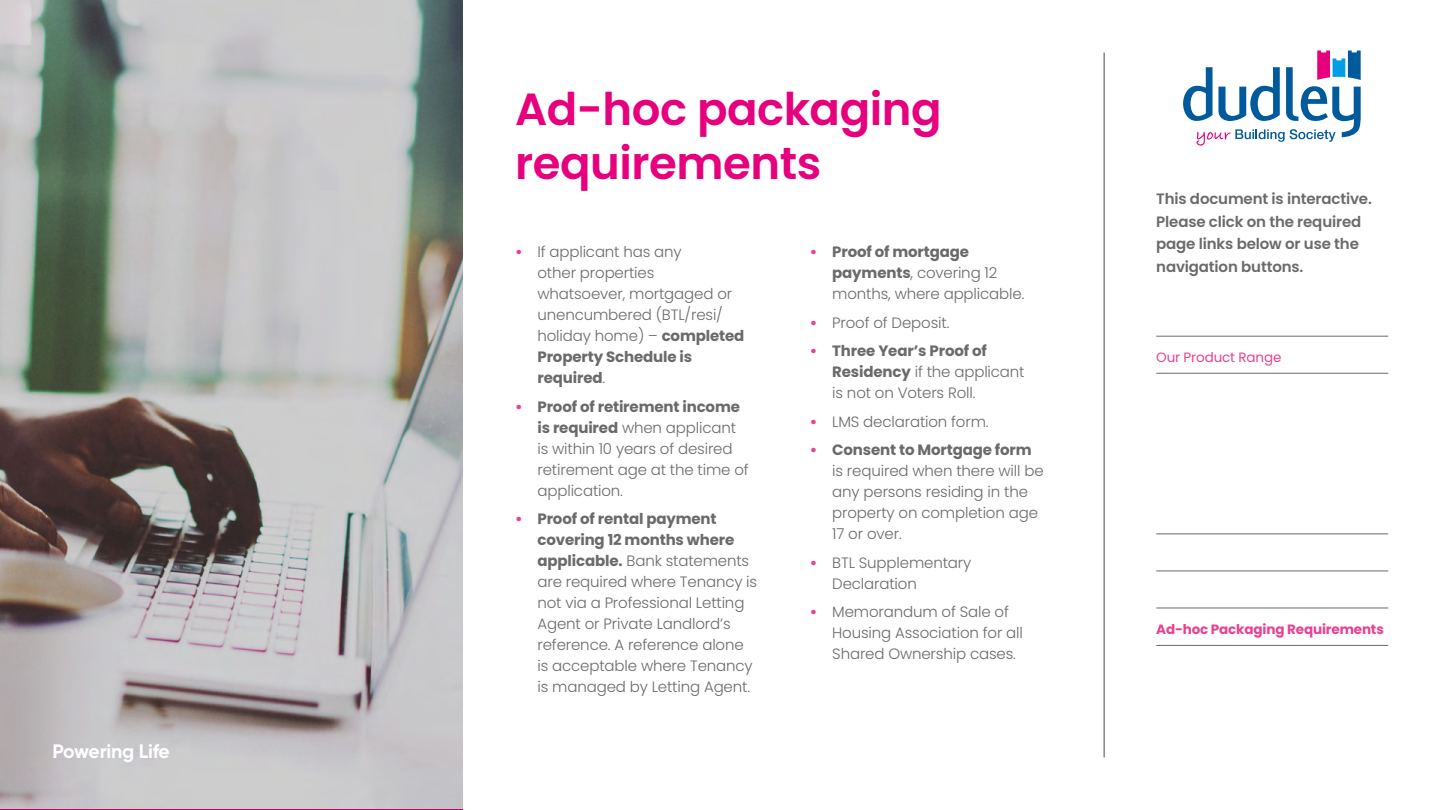
<style>
.page{position:relative;width:1440px;height:810px;background:#fff}
.page>*{position:absolute;margin:0;border:0;box-sizing:border-box;transform-origin:0 0}
.t1{font:600 45px/54px "Poppins";letter-spacing:-.01em;color:#e6007d}
.t2{font:700 19.5px "Gilroy";letter-spacing:-.01em;color:#fff}
.t3{font:300 15px/21px "Poppins";letter-spacing:-.01em;color:#6a6a69}
.t4{font:600 15px/22.5px "Poppins";letter-spacing:-.01em;color:#6a6a69}
.t5{font:700 13.5px "Poppins";letter-spacing:-.01em;color:#e94190}
.t6{font:13.5px "Poppins";letter-spacing:-.01em;color:#e94190}
.s1{font-weight:700;color:#e94190}
.s2{font-weight:700}
</style>
<div class="page">
<svg style="left:0;top:0;width:463px;height:810px;background:#a8a7a6"></svg>
<hr style="left:1104px;top:52px;width:1px;height:706px;background:#4a4a49">
<svg style="left:1183px;top:51px;width:178px;height:95px"></svg>
<hr style="left:1156px;top:336px;width:232px;height:1px;background:#6a6a69">
<hr style="left:1156px;top:534px;width:232px;height:1px;background:#6a6a69">
<hr style="left:1156px;top:373px;width:232px;height:1px;background:#6a6a69">
<hr style="left:1156px;top:571px;width:232px;height:1px;background:#6a6a69">
<hr style="left:1156px;top:608px;width:232px;height:1px;background:#6a6a69">
<hr style="left:1156px;top:645px;width:232px;height:1px;background:#6a6a69">
<h2 class="t2" style="left:52px;top:738px;width:119px">Powering Life</h2>
<h1 class="t1" style="left:515px;top:82px;width:428px">Ad-hoc packaging requirements</h1>
<p class="t3" style="left:538px;top:242px;width:208px;text-indent:-22px"><span class="s1">•</span> If applicant has any<br>other properties whatsoever, mortgaged or unencumbered (BTL/resi/ holiday home) – <span class="s2">completed<br>Property Schedule is required</span>.</p>
<p class="t3" style="left:538px;top:396px;width:213px;text-indent:-22px"><span class="s1">•</span> <span class="s2">Proof of retirement income is required</span> when applicant is within 10 years of desired retirement age at the time of application.</p>
<p class="t3" style="left:538px;top:509px;width:221px;text-indent:-22px"><span class="s1">•</span> <span class="s2">Proof of rental payment covering 12 months where applicable.</span> Bank statements are required where Tenancy is not via a Professional Letting<br>Agent or Private Landlord’s reference. A reference alone is acceptable where Tenancy is managed by Letting Agent.</p>
<p class="t3" style="left:832px;top:242px;width:194px;text-indent:-22px"><span class="s1">•</span> <span class="s2">Proof of mortgage payments</span>, covering 12 months, where applicable.</p>
<p class="t3" style="left:810px;top:312px;width:141px"><span class="s1">•</span> Proof of Deposit.</p>
<p class="t3" style="left:832px;top:341px;width:194px;text-indent:-22px"><span class="s1">•</span> <span class="s2">Three Year’s Proof of<br>Residency</span> if the applicant is not on Voters Roll.</p>
<p class="t3" style="left:810px;top:411px;width:180px"><span class="s1">•</span> LMS declaration form.</p>
<p class="t3" style="left:832px;top:440px;width:213px;text-indent:-22px"><span class="s1">•</span> <span class="s2">Consent to Mortgage form </span>is required when there will be any persons residing in the property on completion age<br>17 or over.</p>
<p class="t3" style="left:832px;top:552px;width:141px;text-indent:-22px"><span class="s1">•</span> BTL Supplementary<br>Declaration</p>
<p class="t3" style="left:832px;top:602px;width:192px;text-indent:-22px"><span class="s1">•</span> Memorandum of Sale of<br>Housing Association for all<br>Shared Ownership cases.</p>
<p class="t4" style="left:1156px;top:188px;width:217px">This document is interactive.<br>Please click on the required page links below or use the navigation buttons.</p>
<p class="t6" style="left:1156px;top:349px;width:127px">Our Product Range</p>
<p class="t5" style="left:1156px;top:621px;width:229px">Ad-hoc Packaging Requirements</p>
</div>
